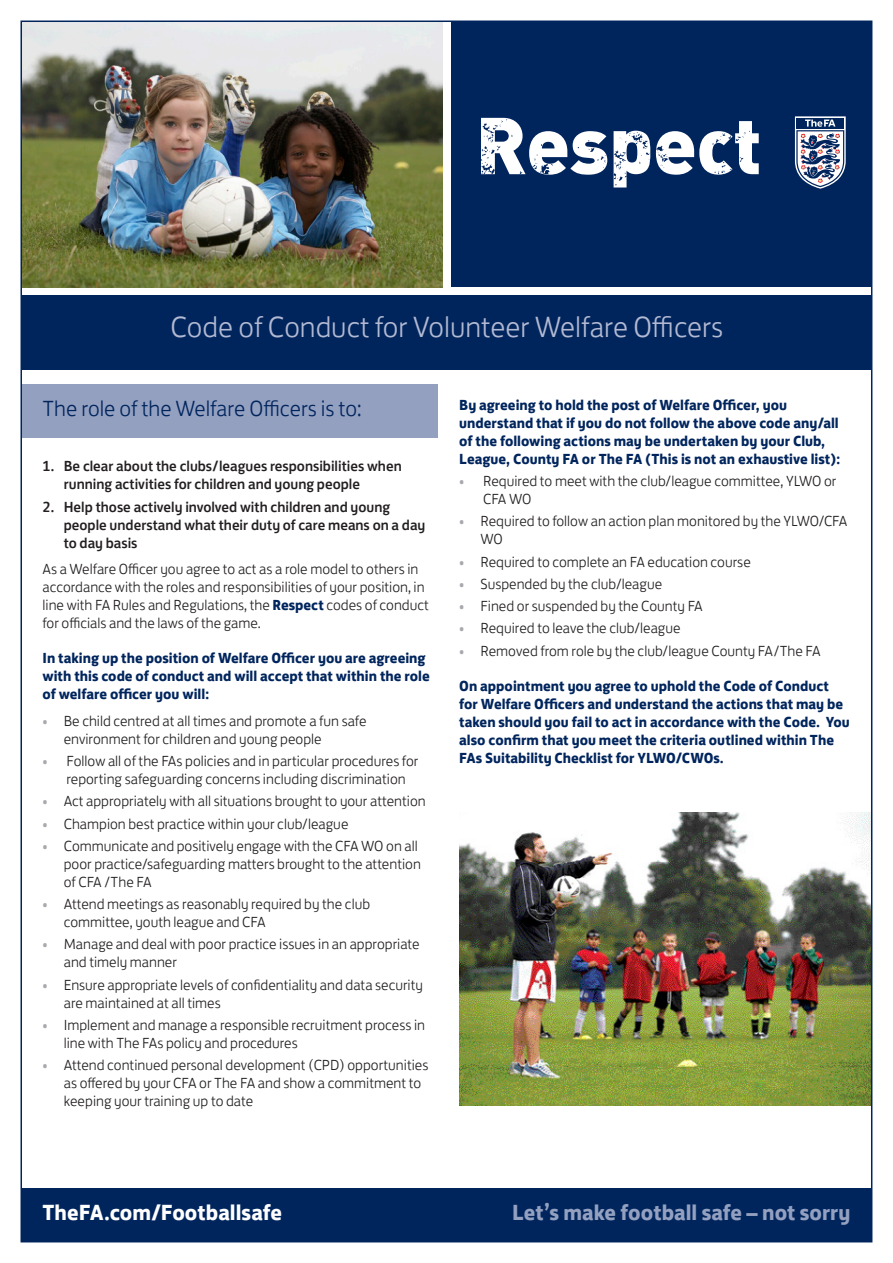
<style>
.page{position:relative;width:893px;height:1263px;background:#fff}
.page>*{position:absolute;margin:0;border:0;box-sizing:border-box;transform-origin:0 0}
.Headings{font:300 30px "FS Jack";color:#b3b9d2}
.t1{font:300 22.5px "FS Jack";color:#00255d}
.t2{font:700 22.5px "FS Jack";color:#94a0c0}
.t3{font:700 22.5px "FS Jack";color:#fff}
.t4{font:300 15px/18px "FS Jack";color:#231f20}
.t5{font:700 15px/18px "FS Jack";color:#00255d}
.t6{font:500 15px/18px "FS Jack";color:#231f20}
.s1{font-weight:700;color:#00255d}
.s2{color:#a8a9ad}
</style>
<div class="page">
<img style="left:459px;top:812px;width:410px;height:294px">
<img style="left:24px;top:24px;width:418px;height:263px">
<div style="left:21px;top:385px;width:417px;height:53px;background:#94a0c0"></div>
<div style="left:21px;top:296px;width:851px;height:74px;background:#00255d"></div>
<div style="left:451px;top:21px;width:421px;height:266px;background:#00255d"></div>
<svg style="left:481px;top:118px;width:126px;height:57px"></svg>
<svg style="left:614px;top:131px;width:36px;height:56px"></svg>
<svg style="left:656px;top:121px;width:103px;height:54px"></svg>
<svg style="left:795px;top:116px;width:51px;height:73px"></svg>
<div style="left:21px;top:1188px;width:851px;height:54px;background:#00255d"></div>
<p class="Headings" style="left:170px;top:303px;width:554px">Code of Conduct for Volunteer Welfare Officers</p>
<p class="t1" style="left:43px;top:390px;width:321px">The role of the Welfare Officers is to:</p>
<p class="t6" style="left:64px;top:456px;width:339px;text-indent:-21px">1. Be clear about the clubs/leagues responsibilities when running activities for children and young people</p>
<p class="t6" style="left:64px;top:496px;width:363px;text-indent:-21px">2. Help those actively involved with children and young people understand what their duty of care means on a day to day basis</p>
<p class="t4" style="left:43px;top:559px;width:388px">As a Welfare Officer you agree to act as a role model to others in accordance with the roles and responsibilities of your position, in line with FA Rules and Regulations, the <span class="s1">Respect</span> codes of conduct for officials and the laws of the game.</p>
<p class="t5" style="left:43px;top:648px;width:389px">In taking up the position of Welfare Officer you are agreeing with this code of conduct and will accept that within the role of welfare officer you will:</p>
<p class="t4" style="left:64px;top:710px;width:304px;text-indent:-21px"><span class="s2">•</span> Be child centred at all times and promote a fun safe environment for children and young people</p>
<p class="t4" style="left:66px;top:750px;width:353px;text-indent:-24px"><span class="s2">•</span> Follow all of the FAs policies and in particular procedures for reporting safeguarding concerns including discrimination</p>
<p class="t4" style="left:43px;top:791px;width:385px"><span class="s2">•</span> Act appropriately with all situations brought to your attention</p>
<p class="t4" style="left:43px;top:813px;width:307px"><span class="s2">•</span> Champion best practice within your club/league</p>
<p class="t4" style="left:64px;top:835px;width:359px;text-indent:-21px"><span class="s2">•</span> Communicate and positively engage with the CFA WO on all poor practice/safeguarding matters brought to the attention of CFA /The FA</p>
<p class="t4" style="left:64px;top:893px;width:308px;text-indent:-21px"><span class="s2">•</span> Attend meetings as reasonably required by the club committee, youth league and CFA</p>
<p class="t4" style="left:64px;top:934px;width:357px;text-indent:-21px"><span class="s2">•</span> Manage and deal with poor practice issues in an appropriate and timely manner</p>
<p class="t4" style="left:64px;top:974px;width:361px;text-indent:-21px"><span class="s2">•</span> Ensure appropriate levels of confidentiality and data security are maintained at all times</p>
<p class="t4" style="left:64px;top:1014px;width:363px;text-indent:-21px"><span class="s2">•</span> Implement and manage a responsible recruitment process in line with The FAs policy and procedures</p>
<p class="t4" style="left:64px;top:1054px;width:366px;text-indent:-21px"><span class="s2">•</span> Attend continued personal development (CPD) opportunities as offered by your CFA or The FA and show a commitment to keeping your training up to date</p>
<p class="t5" style="left:459px;top:395px;width:383px">By agreeing to hold the post of Welfare Officer, you understand that if you do not follow the above code any/all of the following actions may be undertaken by your Club, League, County FA or The FA (This is not an exhaustive list):</p>
<p class="t4" style="left:483px;top:471px;width:355px;text-indent:-24px"><span class="s2">•</span> Required to meet with the club/league committee, YLWO or<br>CFA WO</p>
<p class="t4" style="left:480px;top:511px;width:368px;text-indent:-21px"><span class="s2">•</span> Required to follow an action plan monitored by the YLWO/CFA<br>WO</p>
<p class="t4" style="left:459px;top:551px;width:293px"><span class="s2">•</span> Required to complete an FA education course</p>
<p class="t4" style="left:459px;top:573px;width:204px"><span class="s2">•</span> Suspended by the club/league</p>
<p class="t4" style="left:459px;top:596px;width:245px"><span class="s2">•</span> Fined or suspended by the County FA</p>
<p class="t4" style="left:459px;top:618px;width:223px"><span class="s2">•</span> Required to leave the club/league</p>
<p class="t4" style="left:459px;top:640px;width:363px"><span class="s2">•</span> Removed from role by the club/league County FA/The FA</p>
<p class="t5" style="left:459px;top:675px;width:392px">On appointment you agree to uphold the Code of Conduct for Welfare Officers and understand the actions that may be taken should you fail to act in accordance with the Code. You also confirm that you meet the criteria outlined within The FAs Suitability Checklist for YLWO/CWOs.</p>
<p class="t3" style="left:43px;top:1193px;width:241px">TheFA.com/Footballsafe</p>
<p class="t2" style="left:512px;top:1193px;width:340px">Let’s make football safe – not sorry</p>
</div>
